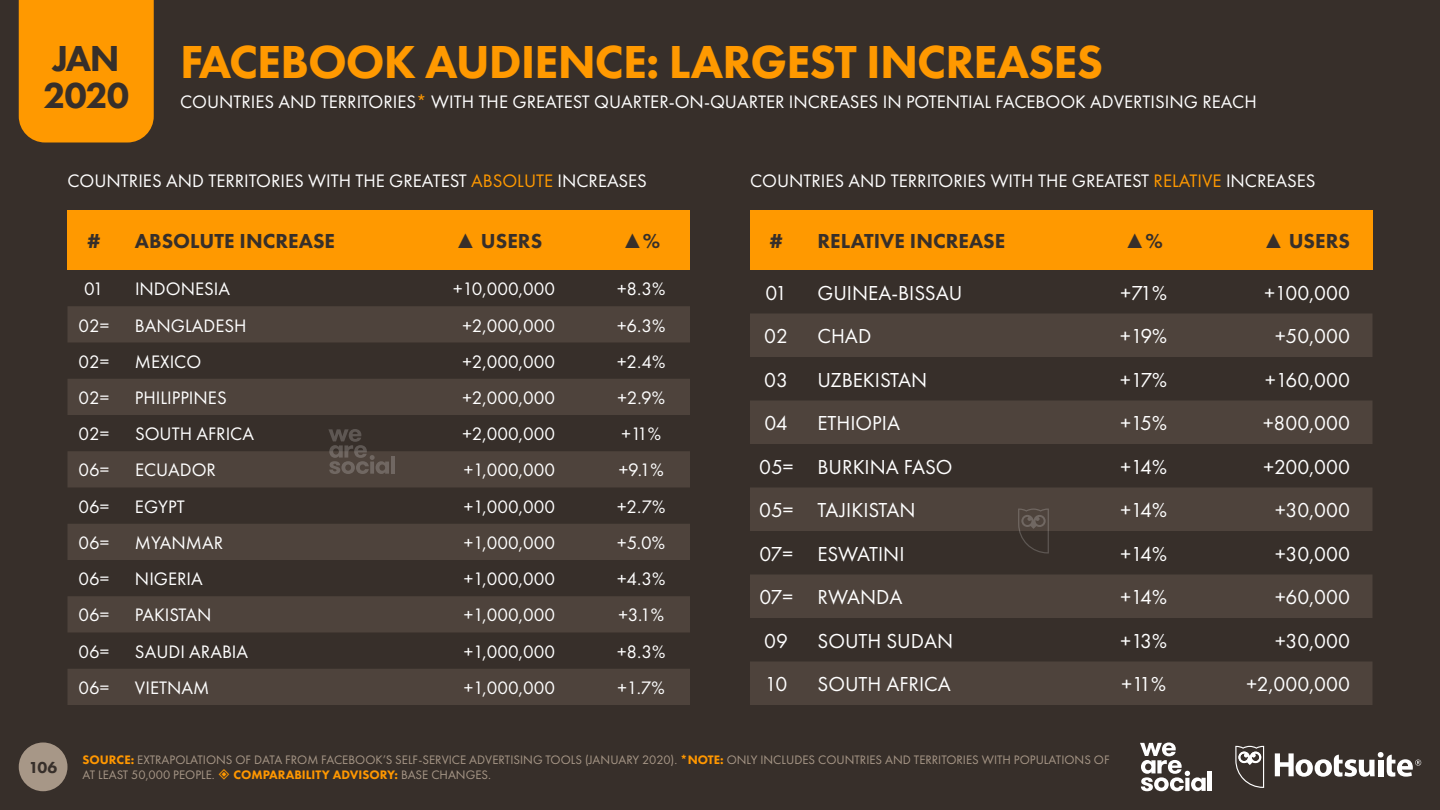
<style>
.page{position:relative;width:1440px;height:810px;background:#372f2a}
.page>*{position:absolute;margin:0;border:0;box-sizing:border-box;transform-origin:0 0}
.t1{font:800 48px "Futura PT";letter-spacing:-.02em;color:#f90}
.t2{font:800 37.5px/37.5px "Futura PT";letter-spacing:-.035em;color:#372f2a}
.t3{font:21px "Futura PT";color:#fff}
.t4{font:800 21px "Futura PT";color:#372f2a}
.t5{font:21px "Century Gothic";color:#372f2a}
.t6{font:18.75px "Futura PT";color:#fff}
.t7{font:800 16.5px "Futura PT";color:#372f2a}
.t8{font:12.75px/15px "Futura PT";color:#a79787}
.t9{font:800 12.75px "Futura PT";color:#ff9700}
.s1{color:#f90}
.s2{font-family:"Century Gothic";font-weight:400}
.s3{font-family:"Futura PT";font-weight:800}
.s4{font-weight:800;color:#ff9700}
.s5{font-weight:400;color:#a79787}
</style>
<div class="page">
<div style="left:19px;top:742px;width:49px;height:49px;background:#a79787;border-radius:50%"></div>
<svg style="left:1275px;top:752px;width:146px;height:25px"></svg>
<svg style="left:1235px;top:746px;width:29px;height:42px"></svg>
<svg style="left:1140px;top:743px;width:66px;height:48px"></svg>
<hr style="left:1208px;top:772px;width:4px;height:19px;background:#fff">
<div style="left:19px;top:0;width:135px;height:142px;background:#f90"></div>
<div style="left:750px;top:210px;width:622px;height:60px;background:#f90"></div>
<div style="left:68px;top:210px;width:622px;height:60px;background:#f90"></div>
<svg style="left:750px;top:314px;width:622px;height:391px;fill:#4e433c"></svg>
<svg style="left:68px;top:306px;width:622px;height:399px;fill:#4e433c"></svg>
<svg style="left:328px;top:429px;width:61px;height:45px"></svg>
<hr style="left:391px;top:456px;width:4px;height:18px;background:#706762">
<svg style="left:1018px;top:508px;width:31px;height:46px"></svg>
<h2 class="t2" style="left:43px;top:39px;width:87px">JAN<br>2020</h2>
<h1 class="t1" style="left:180px;top:32px;width:925px">FACEBOOK AUDIENCE: LARGEST INCREASES</h1>
<p class="t6" style="left:180px;top:91px;width:1078px">COUNTRIES AND TERRITORIES<span class="s1">*</span> WITH THE GREATEST QUARTER-ON-QUARTER INCREASES IN POTENTIAL FACEBOOK ADVERTISING REACH</p>
<p class="t6" style="left:67px;top:169px;width:581px">COUNTRIES AND TERRITORIES WITH THE GREATEST <span class="s1">ABSOLUTE</span> INCREASES</p>
<p class="t6" style="left:750px;top:169px;width:567px">COUNTRIES AND TERRITORIES WITH THE GREATEST <span class="s1">RELATIVE</span> INCREASES</p>
<p class="t4" style="left:87px;top:228px;width:14px">#</p>
<p class="t4" style="left:135px;top:228px;width:202px">ABSOLUTE INCREASE</p>
<p class="t4" style="left:455px;top:228px;width:88px"><span class="s2">▲</span> USERS</p>
<p class="t5" style="left:622px;top:226px;width:40px">▲<span class="s3">%</span></p>
<p class="t4" style="left:770px;top:228px;width:14px">#</p>
<p class="t4" style="left:817px;top:228px;width:189px">RELATIVE INCREASE</p>
<p class="t5" style="left:1125px;top:226px;width:40px">▲<span class="s3">%</span></p>
<p class="t4" style="left:1263px;top:228px;width:88px"><span class="s2">▲</span> USERS</p>
<p class="t6" style="left:84px;top:278px;width:21px">01</p>
<p class="t6" style="left:135px;top:278px;width:97px">INDONESIA</p>
<p class="t6" style="left:453px;top:278px;width:103px">+10,000,000</p>
<p class="t6" style="left:617px;top:278px;width:50px">+8.3%</p>
<p class="t6" style="left:78px;top:314px;width:32px">02=</p>
<p class="t6" style="left:135px;top:314px;width:113px">BANGLADESH</p>
<p class="t6" style="left:463px;top:314px;width:94px">+2,000,000</p>
<p class="t6" style="left:617px;top:314px;width:50px">+6.3%</p>
<p class="t6" style="left:78px;top:350px;width:32px">02=</p>
<p class="t6" style="left:135px;top:350px;width:68px">MEXICO</p>
<p class="t6" style="left:463px;top:350px;width:94px">+2,000,000</p>
<p class="t6" style="left:617px;top:350px;width:50px">+2.4%</p>
<p class="t6" style="left:78px;top:387px;width:32px">02=</p>
<p class="t6" style="left:135px;top:387px;width:93px">PHILIPPINES</p>
<p class="t6" style="left:463px;top:387px;width:94px">+2,000,000</p>
<p class="t6" style="left:617px;top:387px;width:49px">+2.9%</p>
<p class="t6" style="left:78px;top:423px;width:32px">02=</p>
<p class="t6" style="left:135px;top:423px;width:121px">SOUTH AFRICA</p>
<p class="t6" style="left:463px;top:423px;width:94px">+2,000,000</p>
<p class="t6" style="left:621px;top:423px;width:41px">+11%</p>
<p class="t6" style="left:78px;top:459px;width:32px">06=</p>
<p class="t6" style="left:135px;top:459px;width:83px">ECUADOR</p>
<p class="t6" style="left:464px;top:459px;width:93px">+1,000,000</p>
<p class="t6" style="left:619px;top:459px;width:47px">+9.1%</p>
<p class="t6" style="left:78px;top:495px;width:32px">06=</p>
<p class="t6" style="left:135px;top:495px;width:51px">EGYPT</p>
<p class="t6" style="left:464px;top:495px;width:93px">+1,000,000</p>
<p class="t6" style="left:617px;top:495px;width:50px">+2.7%</p>
<p class="t6" style="left:78px;top:532px;width:32px">06=</p>
<p class="t6" style="left:135px;top:532px;width:90px">MYANMAR</p>
<p class="t6" style="left:464px;top:532px;width:93px">+1,000,000</p>
<p class="t6" style="left:617px;top:532px;width:49px">+5.0%</p>
<p class="t6" style="left:78px;top:568px;width:32px">06=</p>
<p class="t6" style="left:135px;top:568px;width:69px">NIGERIA</p>
<p class="t6" style="left:464px;top:568px;width:93px">+1,000,000</p>
<p class="t6" style="left:617px;top:568px;width:50px">+4.3%</p>
<p class="t6" style="left:78px;top:604px;width:32px">06=</p>
<p class="t6" style="left:135px;top:604px;width:78px">PAKISTAN</p>
<p class="t6" style="left:464px;top:604px;width:93px">+1,000,000</p>
<p class="t6" style="left:618px;top:604px;width:47px">+3.1%</p>
<p class="t6" style="left:78px;top:640px;width:32px">06=</p>
<p class="t6" style="left:135px;top:640px;width:115px">SAUDI ARABIA</p>
<p class="t6" style="left:464px;top:640px;width:93px">+1,000,000</p>
<p class="t6" style="left:617px;top:640px;width:50px">+8.3%</p>
<p class="t6" style="left:78px;top:677px;width:32px">06=</p>
<p class="t6" style="left:135px;top:677px;width:76px">VIETNAM</p>
<p class="t6" style="left:464px;top:677px;width:93px">+1,000,000</p>
<p class="t6" style="left:618px;top:677px;width:49px">+1.7%</p>
<p class="t3" style="left:765px;top:280px;width:23px">01</p>
<p class="t3" style="left:817px;top:280px;width:146px">GUINEA-BISSAU</p>
<p class="t3" style="left:1121px;top:280px;width:48px">+71%</p>
<p class="t3" style="left:1264px;top:280px;width:87px">+100,000</p>
<p class="t3" style="left:764px;top:324px;width:25px">02</p>
<p class="t3" style="left:817px;top:324px;width:55px">CHAD</p>
<p class="t3" style="left:1120px;top:324px;width:48px">+19%</p>
<p class="t3" style="left:1275px;top:324px;width:76px">+50,000</p>
<p class="t3" style="left:764px;top:367px;width:25px">03</p>
<p class="t3" style="left:817px;top:367px;width:111px">UZBEKISTAN</p>
<p class="t3" style="left:1120px;top:367px;width:48px">+17%</p>
<p class="t3" style="left:1265px;top:367px;width:86px">+160,000</p>
<p class="t3" style="left:765px;top:411px;width:25px">04</p>
<p class="t3" style="left:817px;top:411px;width:84px">ETHIOPIA</p>
<p class="t3" style="left:1120px;top:411px;width:48px">+15%</p>
<p class="t3" style="left:1263px;top:411px;width:88px">+800,000</p>
<p class="t3" style="left:759px;top:454px;width:195px">05= BURKINA FASO</p>
<p class="t3" style="left:1120px;top:454px;width:48px">+14%</p>
<p class="t3" style="left:1264px;top:454px;width:88px">+200,000</p>
<p class="t3" style="left:759px;top:498px;width:158px">05= TAJIKISTAN</p>
<p class="t3" style="left:1120px;top:498px;width:48px">+14%</p>
<p class="t3" style="left:1275px;top:498px;width:76px">+30,000</p>
<p class="t3" style="left:760px;top:541px;width:146px">07= ESWATINI</p>
<p class="t3" style="left:1120px;top:541px;width:48px">+14%</p>
<p class="t3" style="left:1275px;top:541px;width:76px">+30,000</p>
<p class="t3" style="left:760px;top:585px;width:144px">07= RWANDA</p>
<p class="t3" style="left:1120px;top:585px;width:48px">+14%</p>
<p class="t3" style="left:1275px;top:585px;width:76px">+60,000</p>
<p class="t3" style="left:764px;top:628px;width:25px">09</p>
<p class="t3" style="left:817px;top:628px;width:137px">SOUTH SUDAN</p>
<p class="t3" style="left:1121px;top:628px;width:48px">+13%</p>
<p class="t3" style="left:1275px;top:628px;width:76px">+30,000</p>
<p class="t3" style="left:765px;top:672px;width:24px">10</p>
<p class="t3" style="left:817px;top:672px;width:135px">SOUTH AFRICA</p>
<p class="t3" style="left:1121px;top:672px;width:46px">+11%</p>
<p class="t3" style="left:1246px;top:672px;width:105px">+2,000,000</p>
<p class="t7" style="left:29px;top:757px;width:30px">106</p>
<p class="t8" style="left:82px;top:752px;width:1029px"><span class="s4">SOURCE:</span> EXTRAPOLATIONS OF DATA FROM FACEBOOK’S SELF-SERVICE ADVERTISING TOOLS (JANUARY 2020). <span class="s4">*NOTE:</span> ONLY INCLUDES COUNTRIES AND TERRITORIES WITH POPULATIONS OF<br>AT LEAST 50,000 PEOPLE.</p>
<p class="t9" style="left:233px;top:767px;width:259px">COMPARABILITY ADVISORY: <span class="s5">BASE CHANGES.</span></p>
</div>
